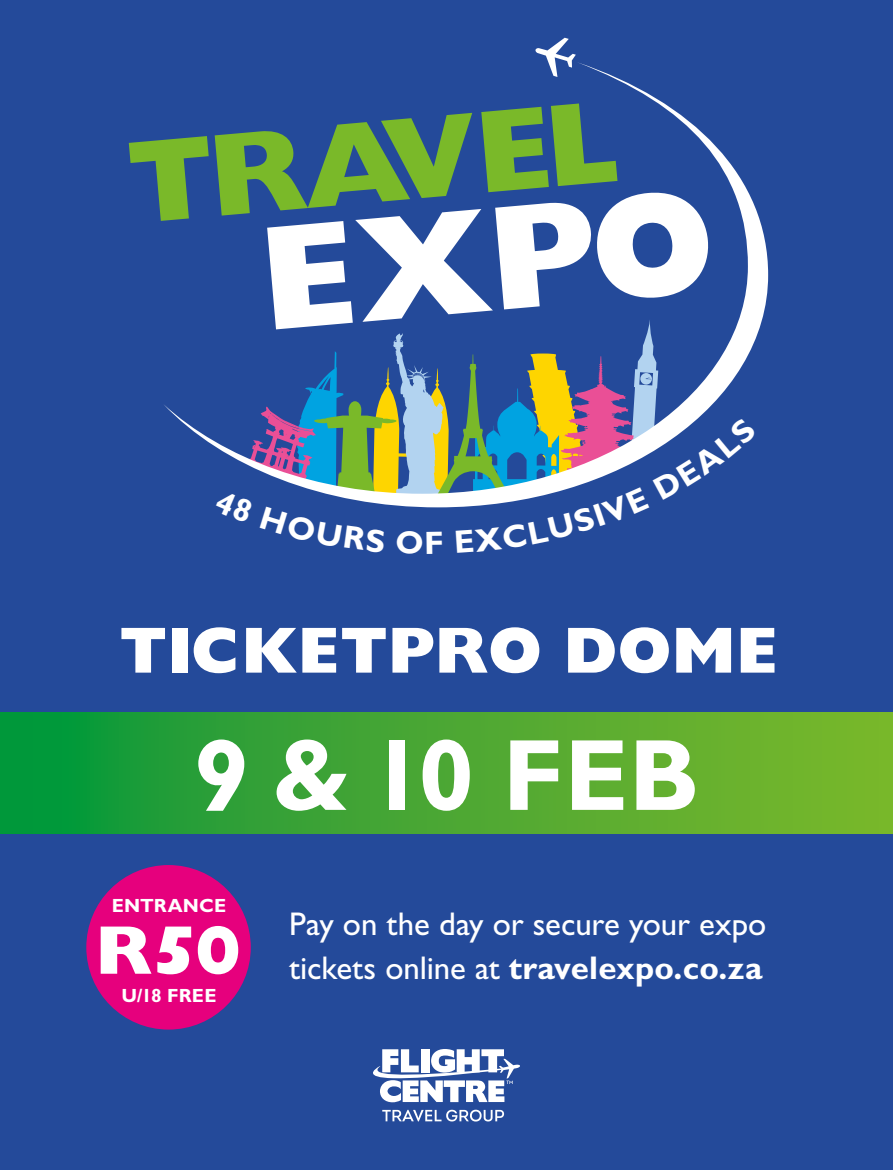
<style>
.page{position:relative;width:893px;height:1170px;background:#fff}
.page>*{position:absolute;margin:0;border:0;box-sizing:border-box;transform-origin:0 0}
.t1{font:700 101.7px "Gill Sans Std";color:#fff}
.t2{font:800 69.15px "Gill Sans Std";color:#fff}
.t3{font:800 65.55px "Gill Sans Std";letter-spacing:.005em;color:#fff}
.t4{font:32.85px/43.3px "Gill Sans Std";letter-spacing:-.005em;color:#fff}
.t5{font:700 19.05px "Gill Sans Std";letter-spacing:.01em;color:#fff}
.s1{font-weight:700}
</style>
<div class="page">
<div style="left:0;top:0;width:893px;height:1169px;background:#244a9a"></div>
<svg style="left:0;top:712px;width:893px;height:121px;background:#45a733"></svg>
<svg style="left:382px;top:1109px;width:122px;height:12px"></svg>
<svg style="left:373px;top:1049px;width:147px;height:53px"></svg>
<svg style="left:578px;top:62px;width:190px;height:273px"></svg>
<svg style="left:535px;top:38px;width:41px;height:39px"></svg>
<div style="left:86px;top:865px;width:165px;height:164px;background:#e6007d;border-radius:50%"></div>
<svg style="left:129px;top:103px;width:628px;height:405px"></svg>
<h3 class="t3" style="left:120px;top:612px;width:659px">TICKETPRO DOME</h3>
<h1 class="t1" style="left:193px;top:715px;width:508px">9 &amp; 10 FEB</h1>
<p class="t5" style="left:112px;top:893px;width:116px">ENTRANCE</p>
<h2 class="t2" style="left:96px;top:909px;width:147px">R50</h2>
<p class="t5" style="left:121px;top:984px;width:97px">U/18 FREE</p>
<p class="t4" style="left:289px;top:902px;width:479px">Pay on the day or secure your expo tickets online at <span class="s1">travelexpo.co.za</span></p>
</div>
